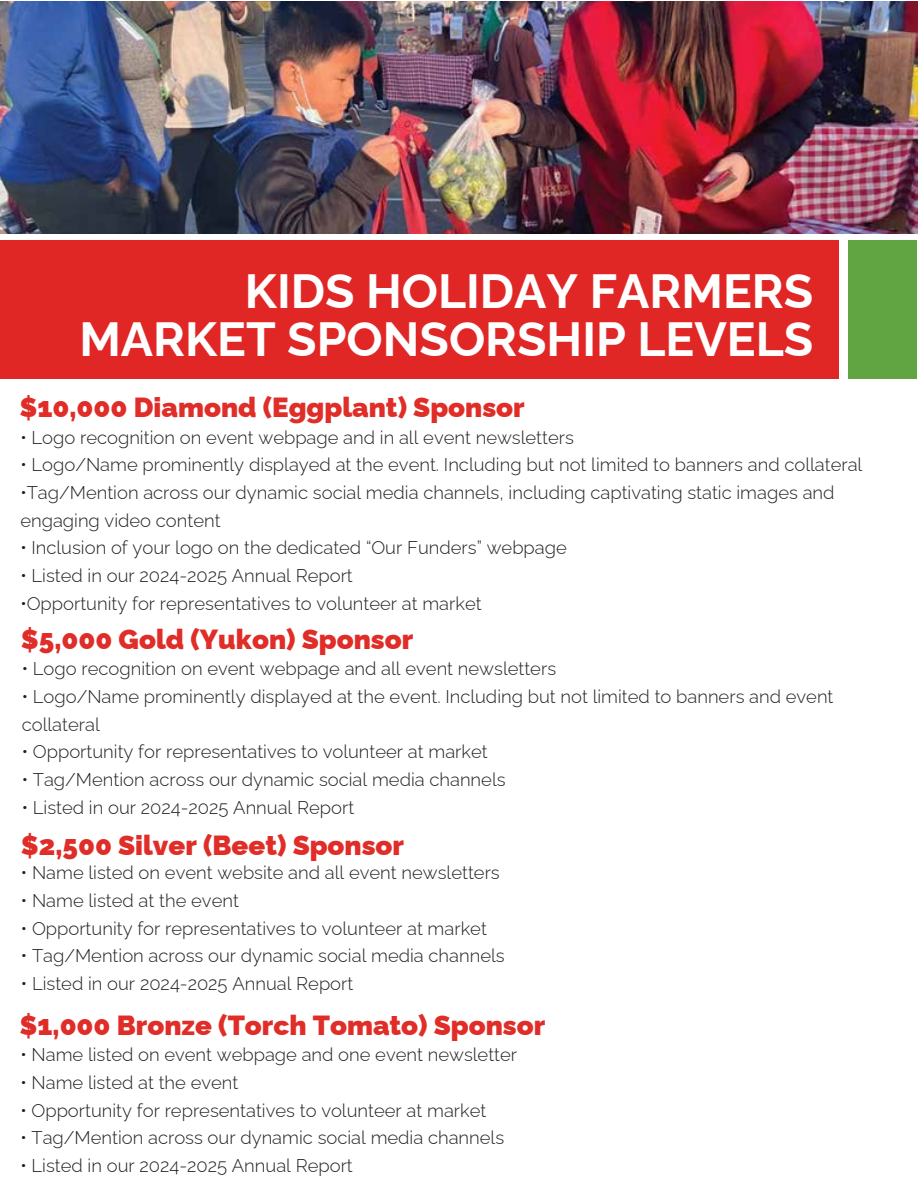
<style>
.page{position:relative;width:918px;height:1188px;background:#fff}
.page>*{position:absolute;margin:0;border:0;box-sizing:border-box;transform-origin:0 0}
.t1{font:700 48px/48px "Raleway";color:#fff;text-align:right}
.t2{font:900 27.6px "Raleway";color:#e02d28}
.t3{font:300 18.4px/27.6px "Raleway";color:#231f20}
</style>
<div class="page">
<div style="left:0;top:240px;width:838px;height:138px;background:#e02726"></div>
<div style="left:848px;top:240px;width:68px;height:139px;background:#61a543"></div>
<img style="left:0;top:1px;width:918px;height:233px">
<p class="t1" style="left:79px;top:267px;width:735px">KIDS HOLIDAY FARMERS<br>MARKET SPONSORSHIP LEVELS</p>
<p class="t2" style="left:20px;top:391px;width:507px">$10,000 Diamond (Eggplant) Sponsor</p>
<p class="t3" style="left:20px;top:424px;width:555px">• Logo recognition on event webpage and in all event newsletters</p>
<p class="t3" style="left:20px;top:451px;width:843px">• Logo/Name prominently displayed at the event. Including but not limited to banners and collateral</p>
<h2 class="t3" style="left:20px;top:479px;width:815px">•Tag/Mention across our dynamic social media channels, including captivating static images and engaging video content</h2>
<p class="t3" style="left:20px;top:534px;width:548px">• Inclusion of your logo on the dedicated “Our Funders” webpage</p>
<p class="t3" style="left:20px;top:562px;width:334px">• Listed in our 2024-2025 Annual Report</p>
<p class="t3" style="left:20px;top:589px;width:463px">•Opportunity for representatives to volunteer at market</p>
<p class="t2" style="left:21px;top:623px;width:394px">$5,000 Gold (Yukon) Sponsor</p>
<p class="t3" style="left:22px;top:655px;width:536px">• Logo recognition on event webpage and all event newsletters</p>
<p class="t3" style="left:22px;top:683px;width:813px">• Logo/Name prominently displayed at the event. Including but not limited to banners and event collateral</p>
<h2 class="t3" style="left:22px;top:738px;width:467px">• Opportunity for representatives to volunteer at market</h2>
<p class="t3" style="left:22px;top:766px;width:485px">• Tag/Mention across our dynamic social media channels</p>
<p class="t3" style="left:22px;top:793px;width:334px">• Listed in our 2024-2025 Annual Report</p>
<p class="t2" style="left:21px;top:829px;width:385px">$2,500 Silver (Beet) Sponsor</p>
<h1 class="t3" style="left:21px;top:859px;width:480px">• Name listed on event website and all event newsletters</h1>
<h2 class="t3" style="left:21px;top:887px;width:219px">• Name listed at the event</h2>
<p class="t3" style="left:21px;top:914px;width:467px">• Opportunity for representatives to volunteer at market</p>
<p class="t3" style="left:21px;top:942px;width:485px">• Tag/Mention across our dynamic social media channels</p>
<p class="t3" style="left:21px;top:970px;width:334px">• Listed in our 2024-2025 Annual Report</p>
<p class="t2" style="left:20px;top:1009px;width:527px">$1,000 Bronze (Torch Tomato) Sponsor</p>
<p class="t3" style="left:20px;top:1041px;width:498px">• Name listed on event webpage and one event newsletter</p>
<h2 class="t3" style="left:20px;top:1069px;width:219px">• Name listed at the event</h2>
<p class="t3" style="left:20px;top:1096px;width:467px">• Opportunity for representatives to volunteer at market</p>
<p class="t3" style="left:20px;top:1124px;width:485px">• Tag/Mention across our dynamic social media channels</p>
<p class="t3" style="left:20px;top:1152px;width:334px">• Listed in our 2024-2025 Annual Report</p>
</div>
